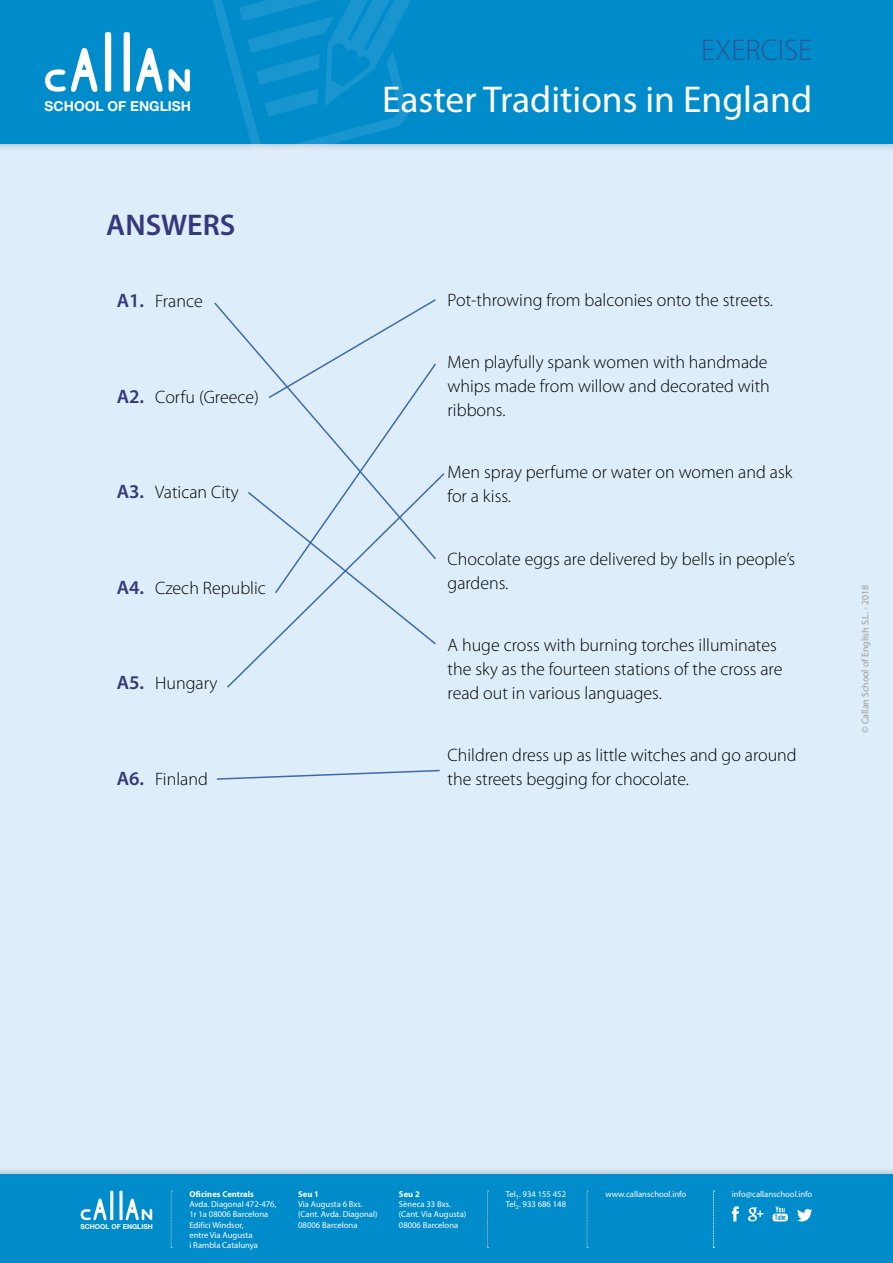
<style>
.page{position:relative;width:893px;height:1263px;background:#fff}
.page>*{position:absolute;margin:0;border:0;box-sizing:border-box;transform-origin:0 0}
.t1{font:37.5px "Myriad Pro";color:#fff}
.t2{font:300 30px "Myriad Pro";color:#345292}
.t3{font:600 30px "Myriad Pro";color:#37377c}
.t4{font:300 18px/24px "Myriad Pro";color:#000}
.t5{font:700 13.8px "Helvetica Neue LT Std";color:#fff}
.t6{font:9.75px "Myriad Pro";color:#9d9d9c}
.t7{font:8.7px/10.2px "Myriad Pro";color:#fff}
.t8{font:700 8.7px "Myriad Pro";color:#fff}
.t9{font:700 6.75px "Helvetica Neue LT Std";color:#fff}
.s1{font-weight:600;font-size:19.5px;color:#37377c}
</style>
<div class="page">
<div style="left:0;top:123px;width:893px;height:1074px;background:#ddedf9"></div>
<div style="left:0;top:1166px;width:893px;height:97px;background:#000;opacity:.29"></div>
<div style="left:0;top:1174px;width:893px;height:89px;background:#008bcb"></div>
<div style="left:0;top:0;width:893px;height:152px;background:#000;opacity:.29"></div>
<div style="left:0;top:0;width:893px;height:144px;background:#008bcb"></div>
<svg style="left:201px;top:0;width:241px;height:152px"></svg>
<svg style="left:105px;top:32px;width:6px;height:60px"></svg>
<svg style="left:45px;top:48px;width:53px;height:44px"></svg>
<svg style="left:124px;top:32px;width:66px;height:60px"></svg>
<hr style="left:110px;top:1191px;width:3px;height:29px;background:#fff">
<svg style="left:125px;top:1198px;width:27px;height:22px"></svg>
<svg style="left:81px;top:1198px;width:26px;height:22px"></svg>
<svg style="left:119px;top:1191px;width:4px;height:29px"></svg>
<svg style="left:732px;top:1206px;width:7px;height:15px"></svg>
<svg style="left:748px;top:1207px;width:15px;height:14px"></svg>
<svg style="left:797px;top:1209px;width:15px;height:12px"></svg>
<svg style="left:772px;top:1206px;width:16px;height:15px"></svg>
<svg style="left:171px;top:1191px;width:1px;height:57px"></svg>
<svg style="left:487px;top:1191px;width:2px;height:57px"></svg>
<svg style="left:587px;top:1191px;width:1px;height:57px"></svg>
<svg style="left:713px;top:1191px;width:1px;height:57px"></svg>
<svg style="left:216px;top:769px;width:224px;height:11px"></svg>
<svg style="left:246px;top:299px;width:192px;height:347px"></svg>
<p class="t5" style="left:45px;top:97px;width:148px">SCHOOL OF ENGLISH</p>
<h2 class="t3" style="left:106px;top:208px;width:131px">ANSWERS</h2>
<p class="t4" style="left:117px;top:289px;width:88px"><span class="s1">A1.</span> France</p>
<p class="t4" style="left:117px;top:385px;width:144px"><span class="s1">A2.</span> Corfu (Greece)</p>
<p class="t4" style="left:117px;top:480px;width:124px"><span class="s1">A3.</span> Vatican City</p>
<p class="t4" style="left:117px;top:576px;width:151px"><span class="s1">A4.</span> Czech Republic</p>
<p class="t4" style="left:117px;top:672px;width:102px"><span class="s1">A5.</span> Hungary</p>
<p class="t4" style="left:117px;top:767px;width:93px"><span class="s1">A6.</span> Finland</p>
<h2 class="t2" style="left:701px;top:34px;width:113px">EXERCISE</h2>
<h1 class="t1" style="left:382px;top:76px;width:432px">Easter Traditions in England</h1>
<p class="t4" style="left:448px;top:288px;width:327px">Pot-throwing from balconies onto the streets.</p>
<p class="t4" style="left:448px;top:350px;width:324px">Men playfully spank women with handmade whips made from willow and decorated with ribbons.</p>
<p class="t4" style="left:448px;top:461px;width:346px">Men spray perfume or water on women and ask for a kiss.</p>
<p class="t4" style="left:448px;top:547px;width:349px">Chocolate eggs are delivered by bells in people’s gardens.</p>
<p class="t4" style="left:448px;top:633px;width:336px">A huge cross with burning torches illuminates the sky as the fourteen stations of the cross are read out in various languages.</p>
<p class="t4" style="left:448px;top:743px;width:351px">Children dress up as little witches and go around the streets begging for chocolate.</p>
<p class="t6" style="left:859px;top:733px;width:149px;rotate:-90deg">© Callan School of English S.L. - 2018</p>
<p class="t9" style="left:80px;top:1223px;width:74px">SCHOOL OF ENGLISH</p>
<p class="t8" style="left:189px;top:1188px;width:66px">Oficines Centrals</p>
<p class="t7" style="left:605px;top:1189px;width:82px">www.callanschool.info</p>
<p class="t7" style="left:189px;top:1199px;width:89px">Avda. Diagonal 472-476,<br>1r 1a 08006 Barcelona<br>Edifici Windsor,<br>entre Via Augusta<br>i Rambla Catalunya</p>
<p class="t7" style="left:506px;top:1189px;width:62px">Tel<sub>1</sub>. 934 155 452<br>Tel<sub>2</sub>. 933 686 148</p>
<p class="t7" style="left:732px;top:1189px;width:82px">info@callanschool.info</p>
<p class="t8" style="left:298px;top:1188px;width:22px">Seu 1</p>
<p class="t7" style="left:298px;top:1199px;width:81px">Via Augusta 6 Bxs. (Cant. Avda. Diagonal)<br>08006 Barcelona</p>
<p class="t8" style="left:399px;top:1188px;width:22px">Seu 2</p>
<p class="t7" style="left:399px;top:1199px;width:69px">Sèneca 33 Bxs. (Cant. Via Augusta)<br>08006 Barcelona</p>
</div>
